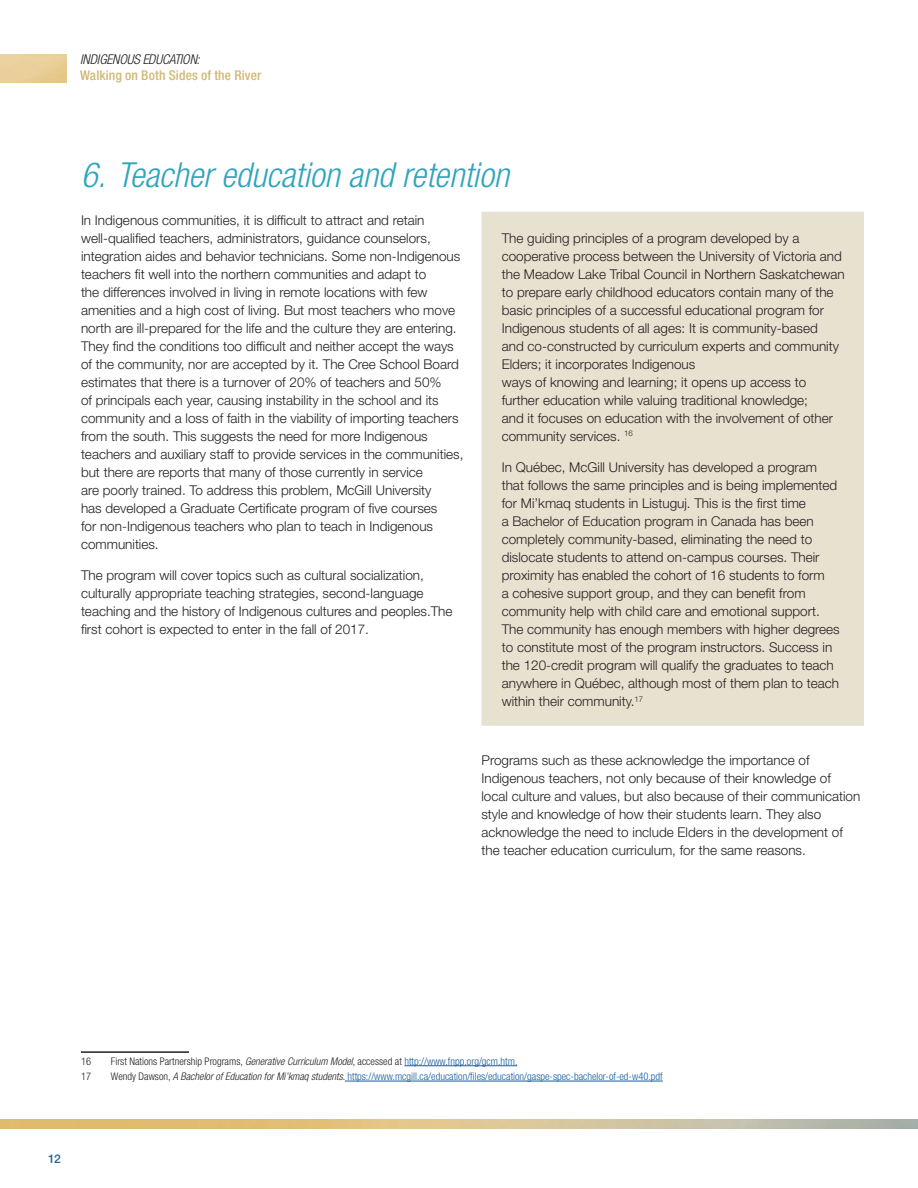
<style>
.page{position:relative;width:918px;height:1188px;background:#fff}
.page>*{position:absolute;margin:0;border:0;box-sizing:border-box;transform-origin:0 0}
.t1{font:italic 300 condensed 34.5px "Helvetica Neue LT Std";color:#30a5bc}
.t2{font:300 13.5px/18px "Helvetica Neue LT Std";color:#231f20}
.t3{font:500 condensed 13.5px "Helvetica Neue LT Std";letter-spacing:.01em;color:#d0b875}
.t4{font:italic 300 condensed 13.5px "Helvetica Neue LT Std";letter-spacing:-.005em;color:#231f20}
.t5{font:500 12px "Helvetica Neue LT Std";color:#22689a}
.t6{font:300 condensed 10.5px "Helvetica Neue LT Std";color:#175d9e}
.t7{font:300 condensed 10.5px "Helvetica Neue LT Std";color:#231f20}
.s1{font-style:italic}
.s2{color:#175d9e}
.s3{color:#231f20}
.s4{font-style:italic;color:#231f20}
</style>
<div class="page">
<div style="left:481px;top:212px;width:383px;height:514px;background:#e7e2cf"></div>
<hr style="left:81px;top:1051px;width:108px;height:2px;background:#231f20">
<hr style="left:404px;top:1065px;width:113px;height:1px;background:#175d9e">
<hr style="left:345px;top:1081px;width:318px;height:1px;background:#175d9e">
<p class="t4" style="left:80px;top:51px;width:121px">INDIGENOUS EDUCATION:</p>
<p class="t3" style="left:80px;top:67px;width:183px">Walking on Both Sides of the River</p>
<h1 class="t1" style="left:81px;top:155px;width:430px">6. Teacher education and retention</h1>
<p class="t2" style="left:81px;top:211px;width:384px">In Indigenous communities, it is difficult to attract and retain well-qualified teachers, administrators, guidance counselors, integration aides and behavior technicians. Some non-Indigenous teachers fit well into the northern communities and adapt to<br>the differences involved in living in remote locations with few amenities and a high cost of living. But most teachers who move north are ill-prepared for the life and the culture they are entering.<br>They find the conditions too difficult and neither accept the ways of the community, nor are accepted by it. The Cree School Board estimates that there is a turnover of 20% of teachers and 50%<br>of principals each year, causing instability in the school and its community and a loss of faith in the viability of importing teachers from the south. This suggests the need for more Indigenous teachers and auxiliary staff to provide services in the communities, but there are reports that many of those currently in service<br>are poorly trained. To address this problem, McGill University<br>has developed a Graduate Certificate program of five courses<br>for non-Indigenous teachers who plan to teach in Indigenous communities.</p>
<p class="t2" style="left:81px;top:566px;width:373px">The program will cover topics such as cultural socialization, culturally appropriate teaching strategies, second-language teaching and the history of Indigenous cultures and peoples.The first cohort is expected to enter in the fall of 2017.</p>
<p class="t2" style="left:502px;top:229px;width:345px">The guiding principles of a program developed by a cooperative process between the University of Victoria and the Meadow Lake Tribal Council in Northern Saskatchewan to prepare early childhood educators contain many of the basic principles of a successful educational program for Indigenous students of all ages: It is community-based<br>and co-constructed by curriculum experts and community Elders; it incorporates Indigenous<br>ways of knowing and learning; it opens up access to further education while valuing traditional knowledge;<br>and it focuses on education with the involvement of other community services. <sup>16</sup></p>
<p class="t2" style="left:502px;top:458px;width:340px">In Québec, McGill University has developed a program that follows the same principles and is being implemented for Mi’kmaq students in Listuguj. This is the first time<br>a Bachelor of Education program in Canada has been completely community-based, eliminating the need to dislocate students to attend on-campus courses. Their proximity has enabled the cohort of 16 students to form<br>a cohesive support group, and they can benefit from community help with child care and emotional support.<br>The community has enough members with higher degrees to constitute most of the program instructors. Success in the 120-credit program will qualify the graduates to teach anywhere in Québec, although most of them plan to teach within their community.<sup>17</sup></p>
<p class="t2" style="left:482px;top:751px;width:380px">Programs such as these acknowledge the importance of Indigenous teachers, not only because of their knowledge of local culture and values, but also because of their communication style and knowledge of how their students learn. They also acknowledge the need to include Elders in the development of the teacher education curriculum, for the same reasons.</p>
<p class="t7" style="left:81px;top:1055px;width:12px">16</p>
<p class="t7" style="left:111px;top:1055px;width:408px">First Nations Partnership Programs, <span class="s1">Generative Curriculum Model</span>, accessed at <span class="s2">http://www.fnpp.org/gcm.htm.</span></p>
<p class="t7" style="left:81px;top:1070px;width:12px">17</p>
<p class="t6" style="left:111px;top:1070px;width:553px"><span class="s3">Wendy Dawson,</span> <span class="s4">A Bachelor of Education for Mi’kmaq students</span><span class="s3">.</span> https://www.mcgill.ca/education/files/education/gaspe-spec-bachelor-of-ed-w40.pdf</p>
<p class="t5" style="left:48px;top:1151px;width:14px">12</p>
</div>
